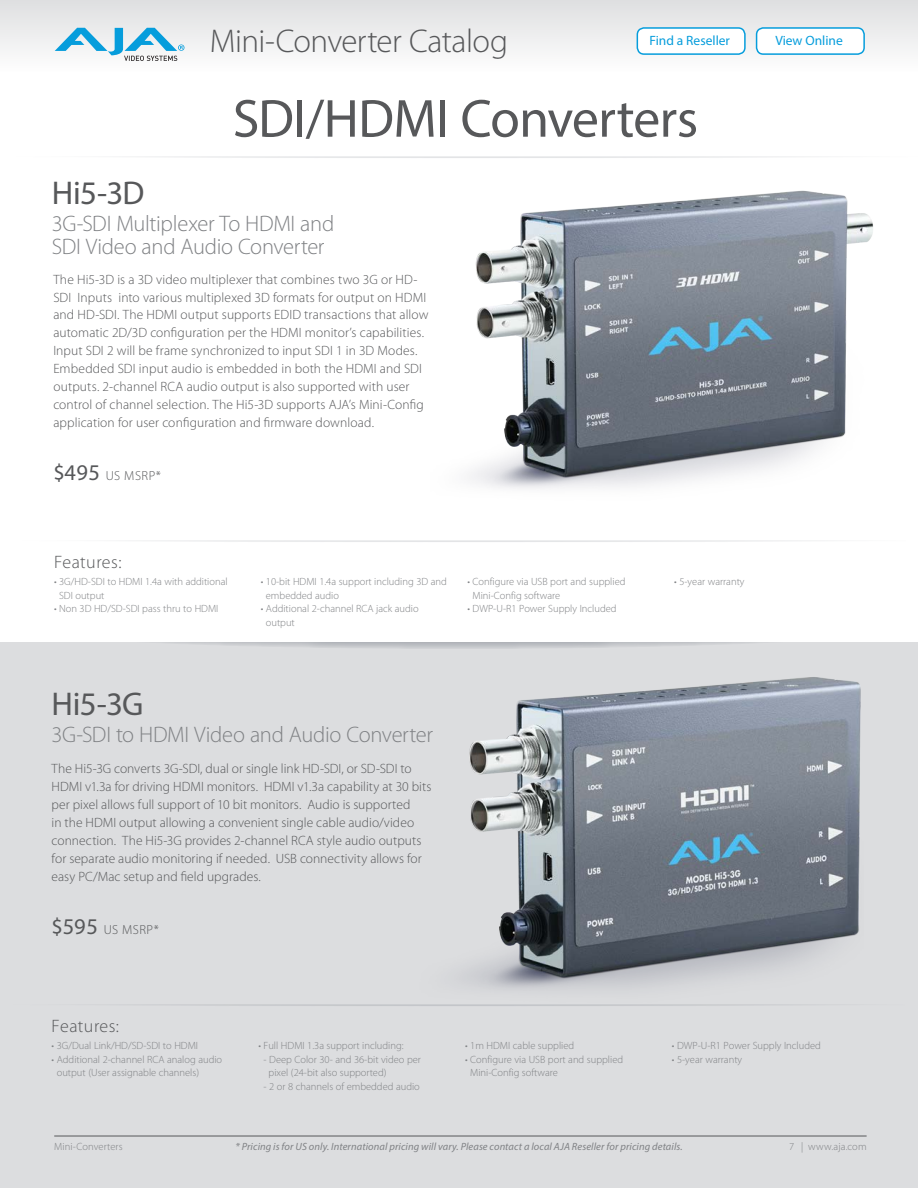
<style>
.page{position:relative;width:918px;height:1188px;background:#fff}
.page>*{position:absolute;margin:0;border:0;box-sizing:border-box;transform-origin:0 0}
.t1{font:54px "Myriad Pro";letter-spacing:-.015em;color:#57585a}
.t2{font:300 33px "Myriad Pro";letter-spacing:-.015em;color:#57585a}
.t3{font:33px "Myriad Pro";letter-spacing:-.02em;color:#57585a}
.t4{font:300 22.5px/23.2px "Myriad Pro";letter-spacing:-.015em;color:#808285}
.t5{font:300 18px "Myriad Pro";letter-spacing:.02em;color:#57585a}
.t6{font:300 13.5px/18px "Myriad Pro";letter-spacing:.005em;color:#57585a}
.t7{font:13.5px "Myriad Pro";color:#069ddc}
.t8{font:300 13.2px "Myriad Pro";letter-spacing:.035em;color:#57585a}
.t9{font:300 10.5px/13.5px "Myriad Pro";color:#808285}
.t10{font:italic 10.5px "Myriad Pro";letter-spacing:.01em;color:#808285}
.s1{font-weight:400;font-size:22.5px}
</style>
<div class="page">
<div style="left:0;top:642px;width:918px;height:546px;background:#dcdddf"></div>
<svg style="left:1px;top:602px;width:917px;height:47px"></svg>
<div style="left:1px;top:585px;width:917px;height:56px;background:#fff"></div>
<hr style="left:54px;top:1136px;width:813px;height:1px;background:#57585a">
<div style="left:0;top:0;width:918px;height:71px;background:linear-gradient(to bottom,#dedfe0,#fdfdfd)"></div>
<svg style="left:55px;top:28px;width:129px;height:33px"></svg>
<img style="left:469px;top:190px;width:404px;height:299px">
<img style="left:464px;top:677px;width:397px;height:313px">
<div style="left:757px;top:28px;width:107px;height:26px;background:#fff;border-radius:7px"></div>
<div style="left:756px;top:27px;width:109px;height:28px;border:2px solid #069ddc;border-radius:7px"></div>
<div style="left:637px;top:28px;width:108px;height:26px;background:#fff;border-radius:7px"></div>
<div style="left:637px;top:27px;width:109px;height:28px;border:2px solid #069ddc;border-radius:7px"></div>
<p class="t2" style="left:210px;top:23px;width:300px">Mini-Converter Catalog</p>
<p class="t7" style="left:650px;top:32px;width:82px">Find a Reseller</p>
<p class="t7" style="left:775px;top:32px;width:69px">View Online</p>
<p class="t1" style="left:233px;top:85px;width:467px">SDI/HDMI Converters</p>
<p class="t3" style="left:52px;top:172px;width:94px">Hi5-3D</p>
<p class="t4" style="left:52px;top:212px;width:284px">3G-SDI Multiplexer To HDMI and<br>SDI Video and Audio Converter</p>
<p class="t6" style="left:53px;top:270px;width:377px">The Hi5-3D is a 3D video multiplexer that combines two 3G or HD-SDI Inputs into various multiplexed 3D formats for output on HDMI and HD-SDI. The HDMI output supports EDID transactions that allow automatic 2D/3D configuration per the HDMI monitor’s capabilities.<br>Input SDI 2 will be frame synchronized to input SDI 1 in 3D Modes.<br>Embedded SDI input audio is embedded in both the HDMI and SDI outputs. 2-channel RCA audio output is also supported with user control of channel selection. The Hi5-3D supports AJA’s Mini-Config application for user configuration and firmware download.</p>
<p class="t8" style="left:53px;top:468px;width:109px"><span class="s1">$495</span> US MSRP*</p>
<p class="t5" style="left:54px;top:552px;width:69px">Features:</p>
<p class="t9" style="left:59px;top:575px;width:170px;text-indent:-5px">• 3G/HD-SDI to HDMI 1.4a with additional<br>SDI output</p>
<p class="t9" style="left:54px;top:602px;width:166px">• Non 3D HD/SD-SDI pass thru to HDMI</p>
<p class="t9" style="left:266px;top:575px;width:183px;text-indent:-5px">• 10-bit HDMI 1.4a support including 3D and embedded audio</p>
<p class="t9" style="left:266px;top:602px;width:154px;text-indent:-5px">• Additional 2-channel RCA jack audio output</p>
<p class="t9" style="left:473px;top:575px;width:154px;text-indent:-5px">• Configure via USB port and supplied<br>Mini-Config software</p>
<p class="t9" style="left:468px;top:602px;width:151px">• DWP-U-R1 Power Supply Included</p>
<p class="t3" style="left:52px;top:683px;width:93px">Hi5-3G</p>
<p class="t4" style="left:52px;top:723px;width:383px">3G-SDI to HDMI Video and Audio Converter</p>
<p class="t6" style="left:52px;top:760px;width:381px">The Hi5-3G converts 3G-SDI, dual or single link HD-SDI, or SD-SDI to HDMI v1.3a for driving HDMI monitors. HDMI v1.3a capability at 30 bits per pixel allows full support of 10 bit monitors. Audio is supported<br>in the HDMI output allowing a convenient single cable audio/video connection. The Hi5-3G provides 2-channel RCA style audio outputs for separate audio monitoring if needed. USB connectivity allows for easy PC/Mac setup and field upgrades.</p>
<p class="t8" style="left:52px;top:923px;width:109px"><span class="s1">$595</span> US MSRP*</p>
<p class="t5" style="left:52px;top:1016px;width:69px">Features:</p>
<p class="t9" style="left:52px;top:1039px;width:148px">• 3G/Dual Link/HD/SD-SDI to HDMI</p>
<p class="t9" style="left:57px;top:1053px;width:167px;text-indent:-5px">• Additional 2-channel RCA analog audio output (User assignable channels)</p>
<p class="t9" style="left:258px;top:1039px;width:147px">• Full HDMI 1.3a support including:</p>
<p class="t9" style="left:269px;top:1053px;width:154px;text-indent:-5px">- Deep Color 30- and 36-bit video per pixel (24-bit also supported)</p>
<p class="t9" style="left:264px;top:1080px;width:158px">- 2 or 8 channels of embedded audio</p>
<p class="t9" style="left:465px;top:1039px;width:111px">• 1m HDMI cable supplied</p>
<p class="t9" style="left:465px;top:1053px;width:159px">• Configure via USB port and supplied</p>
<p class="t9" style="left:470px;top:1066px;width:89px">Mini-Config software</p>
<p class="t9" style="left:674px;top:575px;width:72px">• 5-year warranty</p>
<p class="t9" style="left:672px;top:1039px;width:151px">• DWP-U-R1 Power Supply Included</p>
<p class="t9" style="left:672px;top:1053px;width:72px">• 5-year warranty</p>
<p class="t9" style="left:54px;top:1140px;width:70px">Mini-Converters</p>
<p class="t9" style="left:789px;top:1140px;width:7px">7</p>
<p class="t9" style="left:801px;top:1140px;width:67px">| www.aja.com</p>
<p class="t10" style="left:236px;top:1140px;width:449px">* Pricing is for US only. International pricing will vary. Please contact a local AJA Reseller for pricing details.</p>
</div>
